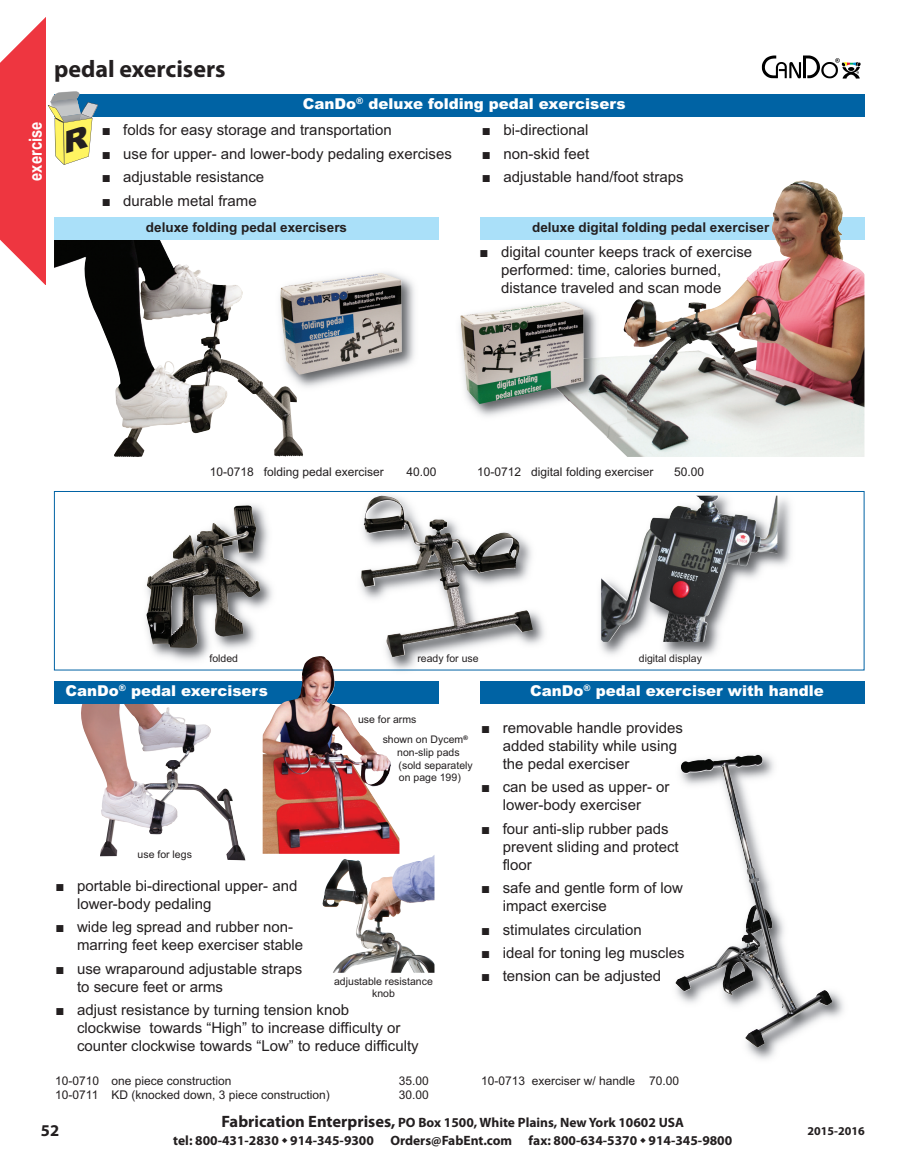
<style>
.page{position:relative;width:905px;height:1175px;background:#fff}
.page>*{position:absolute;margin:0;border:0;box-sizing:border-box;transform-origin:0 0}
.t1{font:700 24px "Myriad Pro";color:#231f20}
.t2{font:700 18px "Arial Narrow";color:#fff}
.t3{font:700 16.5px "Myriad Pro";color:#231f20}
.t4{font:15px/18px "Arial";color:#231f20}
.t5{font:900 15px "Arial";color:#fff}
.t6{font:700 13.5px/17.5px "Myriad Pro";color:#231f20;text-align:center}
.t7{font:700 13.5px "Arial";color:#231f20}
.t8{font:12px "Arial";color:#231f20}
.t9{font:700 12px "Myriad Pro";color:#231f20}
.t10{font:10.5px/12.6px "Arial";color:#231f20}
.s1{font-size:16.5px}
</style>
<div class="page">
<div style="left:479px;top:217px;width:385px;height:22px;background:#aae0f9"></div>
<img style="left:541px;top:180px;width:323px;height:277px">
<img style="left:459px;top:284px;width:168px;height:133px">
<img style="left:623px;top:317px;width:4px;height:17px">
<img style="left:541px;top:356px;width:86px;height:81px">
<img style="left:460px;top:301px;width:123px;height:103px">
<img style="left:131px;top:504px;width:141px;height:167px">
<img style="left:146px;top:505px;width:115px;height:131px">
<img style="left:360px;top:578px;width:204px;height:93px">
<img style="left:361px;top:495px;width:171px;height:137px">
<img style="left:600px;top:495px;width:191px;height:161px">
<img style="left:601px;top:495px;width:176px;height:147px">
<img style="left:680px;top:754px;width:164px;height:305px">
<img style="left:675px;top:863px;width:157px;height:184px">
<img style="left:322px;top:855px;width:112px;height:117px">
<img style="left:303px;top:272px;width:112px;height:116px">
<img style="left:303px;top:273px;width:99px;height:102px">
<img style="left:81px;top:704px;width:165px;height:156px">
<div style="left:0;top:17px;width:45px;height:267px;background:#ee3640"></div>
<svg style="left:0;top:224px;width:46px;height:61px"></svg>
<svg style="left:0;top:17px;width:46px;height:61px"></svg>
<div style="left:54px;top:681px;width:385px;height:23px;background:#0063a4"></div>
<div style="left:54px;top:94px;width:810px;height:23px;background:#0063a4"></div>
<div style="left:479px;top:681px;width:385px;height:23px;background:#0063a4"></div>
<img style="left:54px;top:239px;width:249px;height:218px">
<div style="left:54px;top:217px;width:385px;height:22px;background:#aae0f9"></div>
<div style="left:54px;top:491px;width:810px;height:179px;border:1px solid #0063a4"></div>
<img style="left:263px;top:656px;width:136px;height:198px">
<svg style="left:761px;top:55px;width:99px;height:24px"></svg>
<svg style="left:48px;top:91px;width:50px;height:74px"></svg>
<p class="t2" style="left:25px;top:181px;width:61px;rotate:-90deg">exercise</p>
<h1 class="t1" style="left:54px;top:59px;width:173px">pedal exercisers</h1>
<p class="t5" style="left:303px;top:95px;width:324px">CanDo<sup>®</sup> deluxe folding pedal exercisers</p>
<p class="t4" style="left:102px;top:121px;width:292px">■ folds for easy storage and transportation</p>
<p class="t4" style="left:102px;top:145px;width:352px">■ use for upper- and lower-body pedaling exercises</p>
<p class="t4" style="left:102px;top:168px;width:164px">■ adjustable resistance</p>
<p class="t4" style="left:102px;top:191px;width:156px">■ durable metal frame</p>
<p class="t4" style="left:482px;top:121px;width:108px">■ bi-directional</p>
<p class="t4" style="left:482px;top:145px;width:109px">■ non-skid feet</p>
<p class="t4" style="left:482px;top:168px;width:203px">■ adjustable hand/foot straps</p>
<p class="t7" style="left:146px;top:219px;width:203px">deluxe folding pedal exercisers</p>
<p class="t7" style="left:532px;top:219px;width:239px">deluxe digital folding pedal exerciser</p>
<p class="t4" style="left:501px;top:243px;width:252px;text-indent:-22px">■ digital counter keeps track of exercise performed: time, calories burned, distance traveled and scan mode</p>
<p class="t8" style="left:210px;top:464px;width:176px">10-0718 folding pedal exerciser</p>
<p class="t8" style="left:406px;top:464px;width:32px">40.00</p>
<p class="t8" style="left:477px;top:464px;width:178px">10-0712 digital folding exerciser</p>
<p class="t8" style="left:674px;top:464px;width:32px">50.00</p>
<p class="t10" style="left:209px;top:652px;width:30px">folded</p>
<p class="t10" style="left:417px;top:652px;width:63px">ready for use</p>
<p class="t10" style="left:639px;top:652px;width:65px">digital display</p>
<p class="t5" style="left:66px;top:682px;width:204px">CanDo<sup>®</sup> pedal exercisers</p>
<p class="t10" style="left:138px;top:848px;width:56px">use for legs</p>
<p class="t10" style="left:382px;top:709px;width:87px;line-height:20.1px;text-indent:-25px">use for arms<br>shown on Dycem<sup>®</sup></p>
<p class="t10" style="left:397px;top:746px;width:77px">non-slip pads (sold separately on page 199)</p>
<p class="t4" style="left:77px;top:876px;width:222px;text-indent:-22px">■ portable bi-directional upper- and lower-body pedaling</p>
<p class="t4" style="left:77px;top:918px;width:227px;text-indent:-22px">■ wide leg spread and rubber non&shy;marring feet keep exerciser stable</p>
<p class="t4" style="left:77px;top:959px;width:227px;text-indent:-22px">■ use wraparound adjustable straps to secure feet or arms</p>
<p class="t4" style="left:77px;top:1000px;width:343px;text-indent:-22px">■ adjust resistance by turning tension knob<br>clockwise towards “High” to increase difficulty or counter clockwise towards “Low” to reduce difficulty</p>
<p class="t10" style="left:334px;top:974px;width:100px;text-align:center">adjustable resistance knob</p>
<p class="t5" style="left:530px;top:682px;width:295px">CanDo<sup>®</sup> pedal exerciser with handle</p>
<p class="t4" style="left:502px;top:718px;width:182px;text-indent:-22px">■ removable handle provides added stability while using the pedal exerciser</p>
<p class="t4" style="left:481px;top:778px;width:190px;text-align:center">■ can be used as upper- or lower-body exerciser</p>
<p class="t4" style="left:502px;top:819px;width:177px;text-indent:-22px">■ four anti-slip rubber pads prevent sliding and protect floor</p>
<p class="t4" style="left:502px;top:879px;width:182px;text-indent:-22px">■ safe and gentle form of low impact exercise</p>
<p class="t4" style="left:481px;top:920px;width:162px">■ stimulates circulation</p>
<p class="t4" style="left:481px;top:943px;width:205px">■ ideal for toning leg muscles</p>
<p class="t4" style="left:481px;top:967px;width:182px">■ tension can be adjusted</p>
<p class="t8" style="left:55px;top:1073px;width:178px">10-0710 one piece construction</p>
<p class="t8" style="left:399px;top:1073px;width:32px">35.00</p>
<p class="t8" style="left:481px;top:1073px;width:199px">10-0713 exerciser w/ handle 70.00</p>
<p class="t8" style="left:55px;top:1087px;width:276px">10-0711 KD (knocked down, 3 piece construction)</p>
<p class="t8" style="left:399px;top:1087px;width:32px">30.00</p>
<p class="t6" style="left:173px;top:1114px;width:560px"><span class="s1">Fabrication Enterprises,</span> PO Box 1500, White Plains, New York 10602 USA<br>tel: 800-431-2830 ◆ 914-345-9300 Orders@FabEnt.com fax: 800-634-5370 ◆ 914-345-9800</p>
<p class="t3" style="left:41px;top:1124px;width:20px">52</p>
<p class="t9" style="left:807px;top:1126px;width:59px">2015-2016</p>
</div>
